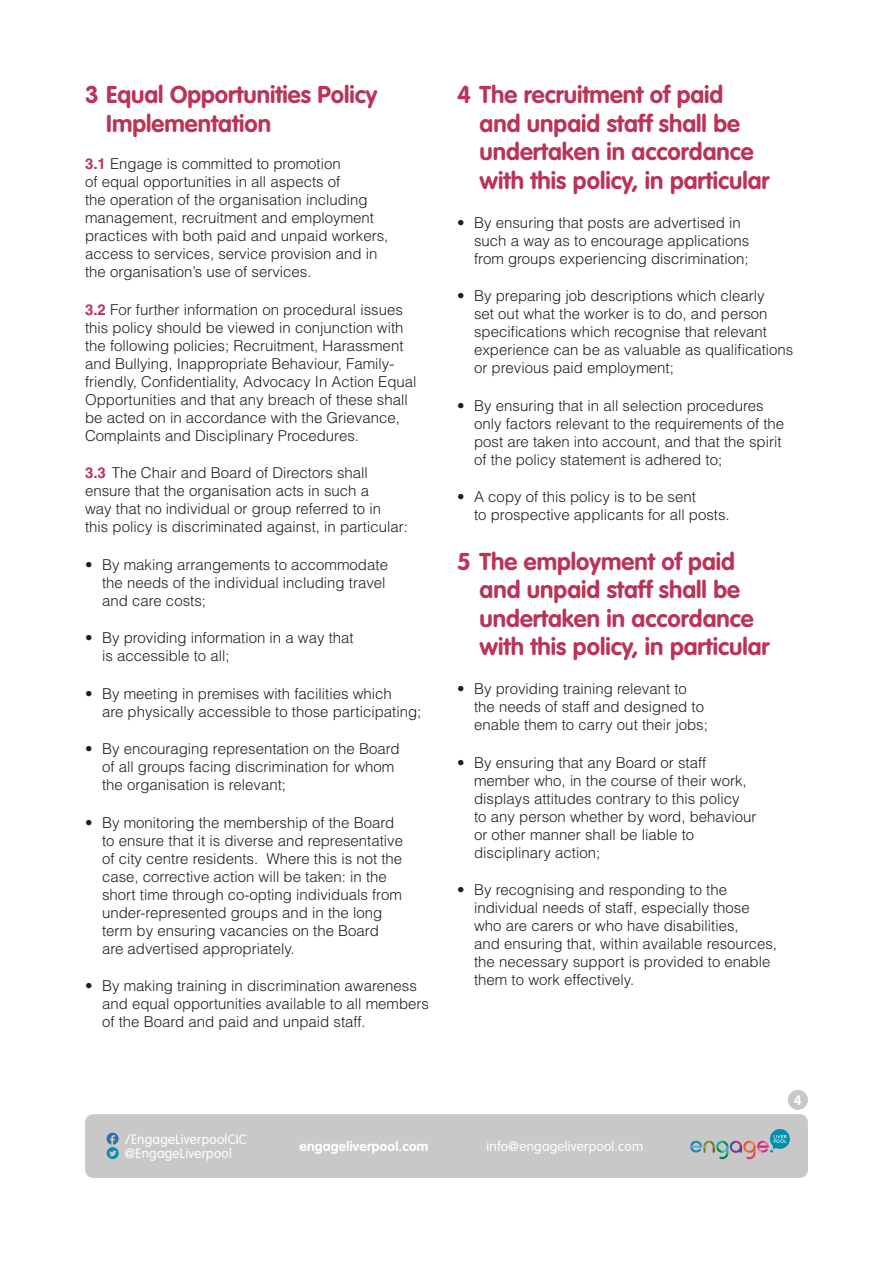
<style>
.page{position:relative;width:893px;height:1263px;background:#fff}
.page>*{position:absolute;margin:0;border:0;box-sizing:border-box;transform-origin:0 0}
.t1{font:700 24px/28.5px "VAG Rounded LT";color:#bb3357}
.t2{font:300 15px/18px "Helvetica LT";color:#231f20}
.t3{font:300 13.5px "VAG Rounded LT";letter-spacing:.02em;color:#fff}
.t4{font:700 13.5px "VAG Rounded LT";letter-spacing:.02em;color:#fff}
.s1{font-weight:700;color:#bb3357}
</style>
<div class="page">
<div style="left:85px;top:1114px;width:723px;height:64px;background:#c8c8c8;border-radius:9px"></div>
<svg style="left:107px;top:1133px;width:12px;height:26px"></svg>
<svg style="left:690px;top:1129px;width:100px;height:30px"></svg>
<div style="left:788px;top:1090px;width:20px;height:20px;background:#c8c8c8;border-radius:50%"></div>
<p class="t1" style="left:106px;top:81px;width:273px;text-indent:-21px">3 Equal Opportunities Policy<br>Implementation</p>
<p class="t2" style="left:85px;top:155px;width:257px"><span class="s1">3.1</span> Engage is committed to promotion</p>
<p class="t2" style="left:85px;top:173px;width:257px">of equal opportunities in all aspects of</p>
<p class="t2" style="left:85px;top:191px;width:305px">the operation of the organisation including management, recruitment and employment practices with both paid and unpaid workers, access to services, service provision and in</p>
<p class="t2" style="left:85px;top:263px;width:228px">the organisation’s use of services.</p>
<p class="t2" style="left:85px;top:300px;width:319px"><span class="s1">3.2</span> For further information on procedural issues</p>
<p class="t2" style="left:85px;top:318px;width:320px">this policy should be viewed in conjunction with</p>
<p class="t2" style="left:85px;top:336px;width:320px">the following policies; Recruitment, Harassment</p>
<p class="t2" style="left:85px;top:354px;width:333px">and Bullying, Inappropriate Behaviour, Family&shy;friendly, Confidentiality, Advocacy In Action Equal Opportunities and that any breach of these shall be acted on in accordance with the Grievance, Complaints and Disciplinary Procedures.</p>
<p class="t2" style="left:85px;top:464px;width:284px"><span class="s1">3.3</span> The Chair and Board of Directors shall</p>
<p class="t2" style="left:85px;top:482px;width:286px">ensure that the organisation acts in such a</p>
<p class="t2" style="left:85px;top:500px;width:297px">way that no individual or group referred to in</p>
<p class="t2" style="left:85px;top:518px;width:324px">this policy is discriminated against, in particular:</p>
<p class="t2" style="left:85px;top:555px;width:304px">• By making arrangements to accommodate</p>
<p class="t2" style="left:102px;top:573px;width:285px">the needs of the individual including travel</p>
<p class="t2" style="left:102px;top:591px;width:105px">and care costs;</p>
<p class="t2" style="left:85px;top:629px;width:270px">• By providing information in a way that</p>
<p class="t2" style="left:102px;top:647px;width:129px">is accessible to all;</p>
<p class="t2" style="left:85px;top:684px;width:308px">• By meeting in premises with facilities which</p>
<p class="t2" style="left:102px;top:702px;width:321px">are physically accessible to those participating;</p>
<p class="t2" style="left:102px;top:740px;width:299px;text-indent:-17px">• By encouraging representation on the Board of all groups facing discrimination for whom</p>
<p class="t2" style="left:102px;top:776px;width:185px">the organisation is relevant;</p>
<p class="t2" style="left:102px;top:813px;width:302px;text-indent:-17px">• By monitoring the membership of the Board to ensure that it is diverse and representative</p>
<p class="t2" style="left:102px;top:849px;width:302px">of city centre residents. Where this is not the case, corrective action will be taken: in the</p>
<p class="t2" style="left:102px;top:885px;width:301px">short time through co-opting individuals from</p>
<p class="t2" style="left:102px;top:903px;width:282px">under-represented groups and in the long</p>
<p class="t2" style="left:102px;top:921px;width:278px">term by ensuring vacancies on the Board</p>
<p class="t2" style="left:102px;top:939px;width:194px">are advertised appropriately.</p>
<p class="t2" style="left:102px;top:977px;width:329px;text-indent:-17px">• By making training in discrimination awareness and equal opportunities available to all members of the Board and paid and unpaid staff.</p>
<p class="t1" style="left:457px;top:81px;width:268px">4 The recruitment of paid</p>
<p class="t1" style="left:480px;top:110px;width:276px">and unpaid staff shall be undertaken in accordance</p>
<p class="t1" style="left:480px;top:167px;width:291px">with this policy, in particular</p>
<p class="t2" style="left:457px;top:213px;width:285px">• By ensuring that posts are advertised in</p>
<p class="t2" style="left:474px;top:231px;width:277px">such a way as to encourage applications</p>
<p class="t2" style="left:474px;top:249px;width:276px">from groups experiencing discrimination;</p>
<p class="t2" style="left:457px;top:287px;width:309px">• By preparing job descriptions which clearly</p>
<p class="t2" style="left:474px;top:305px;width:321px">set out what the worker is to do, and person specifications which recognise that relevant experience can be as valuable as qualifications</p>
<p class="t2" style="left:474px;top:359px;width:201px">or previous paid employment;</p>
<p class="t2" style="left:457px;top:396px;width:308px">• By ensuring that in all selection procedures</p>
<p class="t2" style="left:474px;top:414px;width:312px">only factors relevant to the requirements of the post are taken into account, and that the spirit</p>
<p class="t2" style="left:474px;top:450px;width:250px">of the policy statement is adhered to;</p>
<p class="t2" style="left:457px;top:488px;width:240px">• A copy of this policy is to be sent</p>
<p class="t2" style="left:474px;top:506px;width:257px">to prospective applicants for all posts.</p>
<p class="t1" style="left:457px;top:548px;width:279px">5 The employment of paid</p>
<p class="t1" style="left:480px;top:576px;width:276px">and unpaid staff shall be undertaken in accordance</p>
<p class="t1" style="left:480px;top:633px;width:291px">with this policy, in particular</p>
<p class="t2" style="left:457px;top:680px;width:231px">• By providing training relevant to</p>
<p class="t2" style="left:474px;top:698px;width:231px">the needs of staff and designed to</p>
<p class="t2" style="left:474px;top:716px;width:235px">enable them to carry out their jobs;</p>
<p class="t2" style="left:457px;top:753px;width:251px">• By ensuring that any Board or staff</p>
<p class="t2" style="left:474px;top:771px;width:274px">member who, in the course of their work, displays attitudes contrary to this policy</p>
<p class="t2" style="left:474px;top:807px;width:284px">to any person whether by word, behaviour</p>
<p class="t2" style="left:474px;top:825px;width:222px">or other manner shall be liable to</p>
<p class="t2" style="left:474px;top:843px;width:128px">disciplinary action;</p>
<p class="t2" style="left:457px;top:881px;width:271px">• By recognising and responding to the</p>
<p class="t2" style="left:474px;top:899px;width:277px">individual needs of staff, especially those</p>
<p class="t2" style="left:474px;top:917px;width:266px">who are carers or who have disabilities,</p>
<p class="t2" style="left:474px;top:935px;width:304px">and ensuring that, within available resources,</p>
<p class="t2" style="left:474px;top:953px;width:298px">the necessary support is provided to enable</p>
<p class="t2" style="left:474px;top:971px;width:162px">them to work effectively.</p>
<p class="t4" style="left:794px;top:1092px;width:9px">4</p>
<p class="t3" style="left:125px;top:1131px;width:123px">/EngageLiverpoolCIC</p>
<p class="t3" style="left:124px;top:1146px;width:109px">@EngageLiverpool</p>
<p class="t4" style="left:300px;top:1138px;width:130px">engageliverpool.com</p>
<p class="t3" style="left:486px;top:1138px;width:158px">info@engageliverpool.com</p>
</div>
